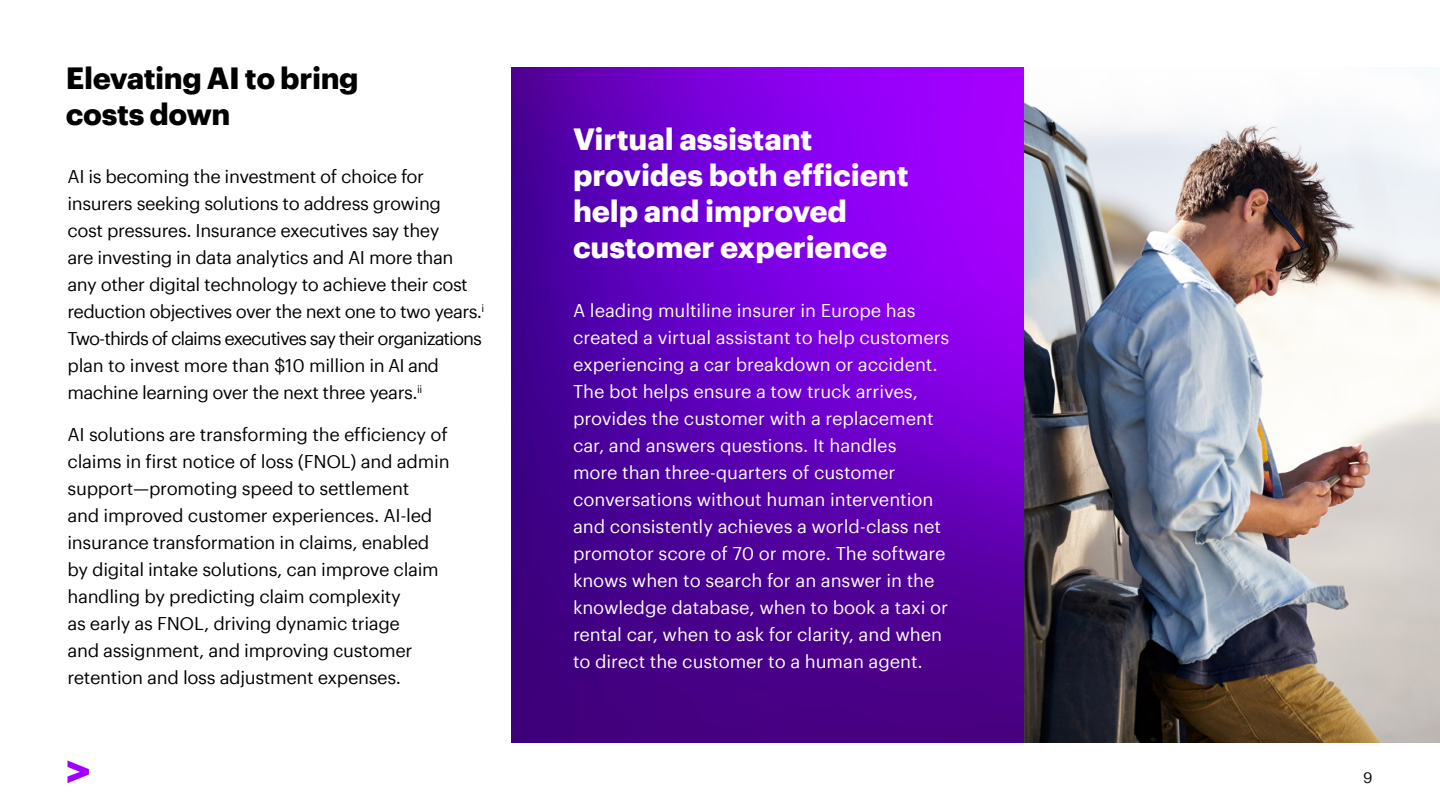
<style>
.page{position:relative;width:1440px;height:810px;background:#fff}
.page>*{position:absolute;margin:0;border:0;box-sizing:border-box;transform-origin:0 0}
.t1{font:700 30px/36px "Graphik";letter-spacing:-.005em;color:#fff}
.t2{font:700 30px/36px "Graphik";letter-spacing:-.015em;color:#000}
.t3{font:18px/27px "Graphik";letter-spacing:-.02em;color:#000}
.t4{font:18px/27px "Graphik";letter-spacing:-.005em;color:#fff}
.t5{font:15px "Graphik";color:#000}
</style>
<div class="page">
<img style="left:512px;top:68px;width:928px;height:674px">
<svg style="left:68px;top:761px;width:21px;height:22px"></svg>
<h1 class="t2" style="left:66px;top:57px;width:294px">Elevating AI to bring costs down</h1>
<p class="t3" style="left:67px;top:164px;width:418px">AI is becoming the investment of choice for insurers seeking solutions to address growing<br>cost pressures. Insurance executives say they<br>are investing in data analytics and AI more than any other digital technology to achieve their cost reduction objectives over the next one to two years.<sup>i </sup>Two-thirds of claims executives say their organizations plan to invest more than $10 million in AI and machine learning over the next three years.<sup>ii</sup></p>
<p class="t3" style="left:67px;top:420px;width:384px">AI solutions are transforming the efficiency of claims in first notice of loss (FNOL) and admin support—promoting speed to settlement<br>and improved customer experiences. AI-led insurance transformation in claims, enabled by digital intake solutions, can improve claim handling by predicting claim complexity<br>as early as FNOL, driving dynamic triage<br>and assignment, and improving customer retention and loss adjustment expenses.</p>
<h1 class="t1" style="left:573px;top:123px;width:337px">Virtual assistant provides both efficient help and improved customer experience</h1>
<p class="t4" style="left:573px;top:298px;width:378px">A leading multiline insurer in Europe has created a virtual assistant to help customers experiencing a car breakdown or accident.<br>The bot helps ensure a tow truck arrives, provides the customer with a replacement car, and answers questions. It handles<br>more than three-quarters of customer conversations without human intervention and consistently achieves a world-class net promotor score of 70 or more. The software knows when to search for an answer in the knowledge database, when to book a taxi or rental car, when to ask for clarity, and when to direct the customer to a human agent.</p>
<p class="t5" style="left:1363px;top:771px;width:11px">9</p>
</div>
